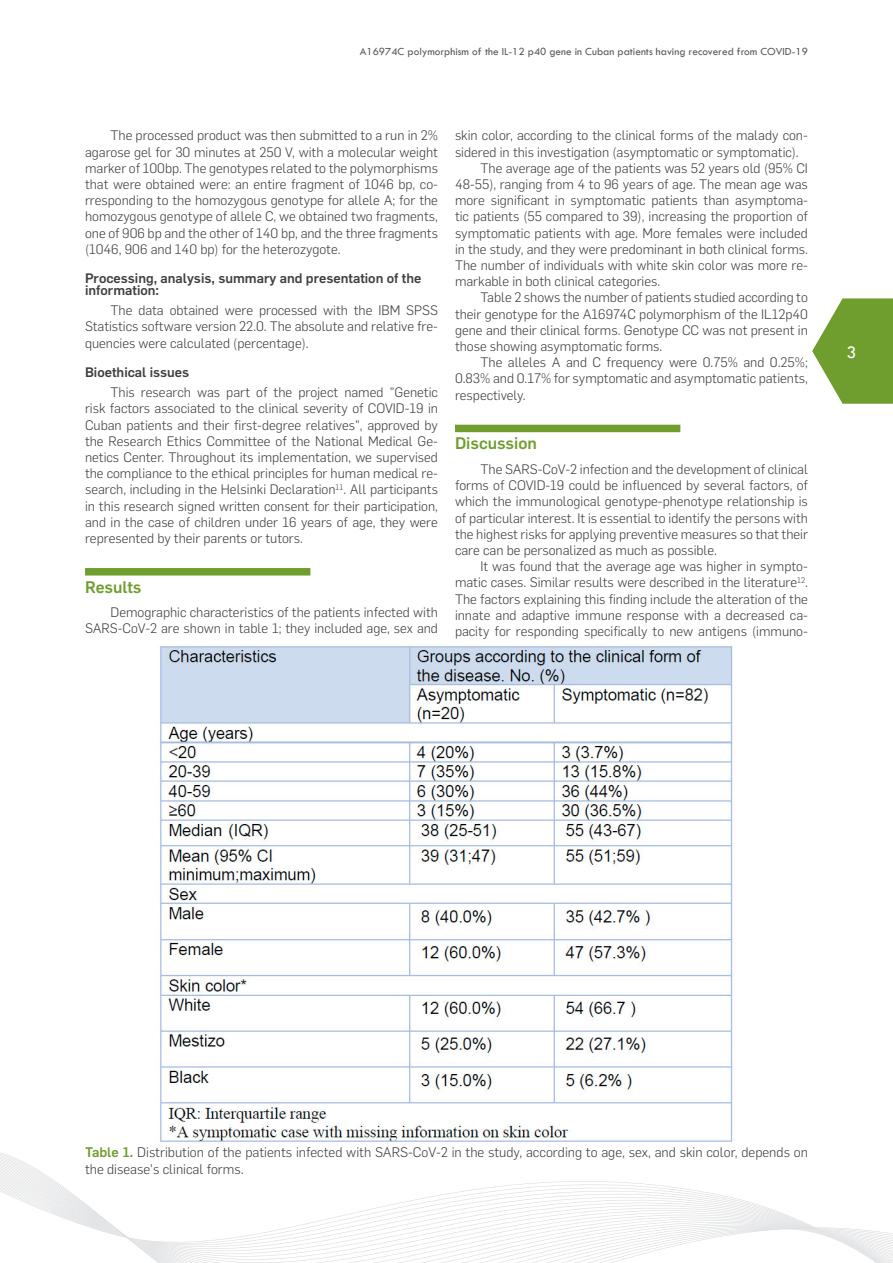
<style>
.page{position:relative;width:893px;height:1263px;background:#fff}
.page>*{position:absolute;margin:0;border:0;box-sizing:border-box;transform-origin:0 0}
.t1{font:18px "Tw Cen";color:#fff}
.t2{font:500 16.5px "Flama";color:#709e2e}
.t3{font:300 13.65px/16.4px "Flama";color:#3e3e3f}
.t4{font:300 13.5px/16.2px "Flama";color:#3e3e3f;text-align:justify}
.t5{font:500 13.5px/12px "Flama";color:#3e3e3f}
.t6{font:11.25px "Tw Cen";color:#57585a}
.s1{font-weight:500;color:#709e2e}
</style>
<div class="page">
<svg style="left:812px;top:298px;width:81px;height:106px"></svg>
<svg style="left:0;top:1167px;width:893px;height:96px"></svg>
<div style="left:85px;top:568px;width:225px;height:7px;background:#709e2e"></div>
<div style="left:455px;top:425px;width:225px;height:7px;background:#709e2e"></div>
<img style="left:160px;top:646px;width:573px;height:497px">
<p class="t6" style="left:360px;top:45px;width:450px">A16974C polymorphism of the IL-12 p40 gene in Cuban patients having recovered from COVID-19</p>
<p class="t4" style="left:85px;top:127px;width:354px;text-indent:26px">The processed product was then submitted to a run in 2% agarose gel for 30 minutes at 250 V, with a molecular weight marker of 100bp. The genotypes related to the polymorphisms that were obtained were: an entire fragment of 1046 bp, co&shy;rresponding to the homozygous genotype for allele A; for the homozygous genotype of allele C, we obtained two fragments, one of 906 bp and the other of 140 bp, and the three fragments (1046, 906 and 140 bp) for the heterozygote.</p>
<p class="t5" style="left:85px;top:271px;width:338px">Processing, analysis, summary and presentation of the information:</p>
<p class="t4" style="left:85px;top:302px;width:354px;text-indent:26px">The data obtained were processed with the IBM SPSS Statistics software version 22.0. The absolute and relative fre&shy;quencies were calculated (percentage).</p>
<p class="t5" style="left:85px;top:365px;width:106px">Bioethical issues</p>
<p class="t4" style="left:85px;top:383px;width:354px;text-indent:26px">This research was part of the project named "Genetic risk factors associated to the clinical severity of COVID-19 in Cuban patients and their first-degree relatives", approved by the Research Ethics Committee of the National Medical Ge&shy;netics Center. Throughout its implementation, we supervised the compliance to the ethical principles for human medical re&shy;search, including in the Helsinki Declaration<sup>11</sup>. All participants in this research signed written consent for their participation, and in the case of children under 16 years of age, they were represented by their parents or tutors.</p>
<p class="t2" style="left:85px;top:575px;width:58px">Results</p>
<p class="t4" style="left:85px;top:604px;width:354px;text-align:right">Demographic characteristics of the patients infected with<br>SARS-CoV-2 are shown in table 1; they included age, sex and</p>
<p class="t4" style="left:455px;top:127px;width:354px">skin color, according to the clinical forms of the malady con-</p>
<p class="t4" style="left:455px;top:143px;width:345px">sidered in this investigation (asymptomatic or symptomatic).</p>
<p class="t4" style="left:480px;top:159px;width:329px">The average age of the patients was 52 years old (95% CI</p>
<p class="t4" style="left:455px;top:175px;width:354px">48-55), ranging from 4 to 96 years of age. The mean age was</p>
<p class="t4" style="left:455px;top:192px;width:354px">more significant in symptomatic patients than asymptoma-</p>
<p class="t4" style="left:455px;top:208px;width:354px">tic patients (55 compared to 39), increasing the proportion of</p>
<p class="t4" style="left:455px;top:224px;width:354px">symptomatic patients with age. More females were included</p>
<p class="t4" style="left:455px;top:240px;width:354px">in the study, and they were predominant in both clinical forms.</p>
<p class="t4" style="left:455px;top:256px;width:354px">The number of individuals with white skin color was more re-</p>
<p class="t4" style="left:455px;top:273px;width:207px">markable in both clinical categories.</p>
<p class="t4" style="left:480px;top:289px;width:329px">Table 2 shows the number of patients studied according to</p>
<p class="t4" style="left:455px;top:305px;width:354px">their genotype for the A16974C polymorphism of the IL12p40</p>
<p class="t4" style="left:455px;top:321px;width:354px">gene and their clinical forms. Genotype CC was not present in</p>
<p class="t4" style="left:455px;top:337px;width:209px">those showing asymptomatic forms.</p>
<p class="t4" style="left:480px;top:354px;width:329px">The alleles A and C frequency were 0.75% and 0.25%;</p>
<p class="t4" style="left:455px;top:370px;width:354px">0.83% and 0.17% for symptomatic and asymptomatic patients,</p>
<p class="t4" style="left:455px;top:386px;width:72px">respectively.</p>
<p class="t2" style="left:455px;top:431px;width:83px">Discussion</p>
<p class="t4" style="left:455px;top:460px;width:354px;text-indent:26px">The SARS-CoV-2 infection and the development of clinical forms of COVID-19 could be influenced by several factors, of which the immunological genotype-phenotype relationship is of particular interest. It is essential to identify the persons with the highest risks for applying preventive measures so that their care can be personalized as much as possible.</p>
<p class="t4" style="left:455px;top:557px;width:354px;text-indent:26px">It was found that the average age was higher in sympto&shy;matic cases. Similar results were described in the literature<sup>12</sup>.<br>The factors explaining this finding include the alteration of the innate and adaptive immune response with a decreased ca&shy;pacity for responding specifically to new antigens (immuno-</p>
<h1 class="t1" style="left:846px;top:341px;width:11px">3</h1>
<p class="t3" style="left:85px;top:1144px;width:724px"><span class="s1">Table 1.</span> Distribution of the patients infected with SARS-CoV-2 in the study, according to age, sex, and skin color, depends on the disease's clinical forms.</p>
</div>
